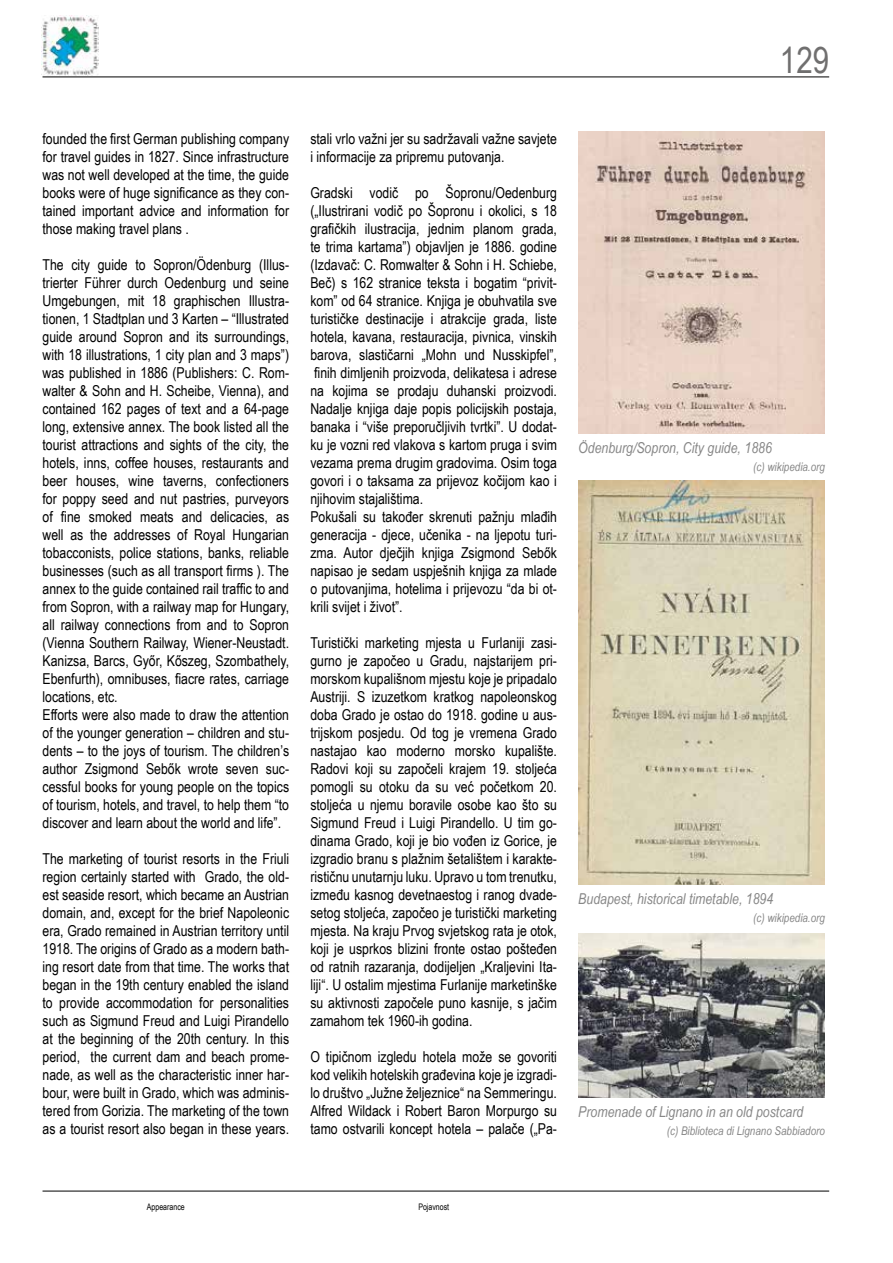
<style>
.page{position:relative;width:893px;height:1263px;background:#fff}
.page>*{position:absolute;margin:0;border:0;box-sizing:border-box;transform-origin:0 0}
.t1{font:36px "Arial Narrow";color:#706f6f}
.t2{font:15px/18px "Arial Narrow";color:#000;text-align:justify}
.t3{font:italic 15px "Arial Narrow";color:#878787}
.t4{font:italic 12px "Arial Narrow";color:#878787}
.t5{font:9px "Arial Narrow";color:#000;scale:.95 1}
</style>
<div class="page">
<hr style="left:43px;top:77px;width:786px;height:1px;background:#000">
<hr style="left:43px;top:1191px;width:786px;height:1px;background:#000">
<img style="left:41px;top:16px;width:58px;height:59px">
<img style="left:578px;top:132px;width:247px;height:302px">
<img style="left:578px;top:480px;width:247px;height:404px">
<img style="left:578px;top:933px;width:247px;height:164px">
<h1 class="t1" style="left:780px;top:34px;width:51px">129</h1>
<p class="t2" style="left:43px;top:129px;width:248px">founded the first German publishing company for travel guides in 1827. Since infrastructure was not well developed at the time, the guide books were of huge significance as they con&shy;tained important advice and information for those making travel plans .</p>
<p class="t2" style="left:43px;top:255px;width:248px;text-align:left">The city guide to Sopron/Ödenburg (Illus&shy;trierter Führer durch Oedenburg und seine Umgebungen, mit 18 graphischen Illustra&shy;tionen, 1 Stadtplan und 3 Karten – “Illustrated guide around Sopron and its surroundings, with 18 illustrations, 1 city plan and 3 maps”) was published in 1886 (Publishers: C. Rom&shy;walter &amp; Sohn and H. Scheibe, Vienna), and contained 162 pages of text and a 64-page long, extensive annex. The book listed all the tourist attractions and sights of the city, the hotels, inns, coffee houses, restaurants and beer houses, wine taverns, confectioners for poppy seed and nut pastries, purveyors of fine smoked meats and delicacies, as well as the addresses of Royal Hungarian tobacconists, police stations, banks, reliable businesses (such as all transport firms ). The annex to the guide contained rail traffic to and from Sopron, with a railway map for Hungary, all railway connections from and to Sopron (Vienna Southern Railway, Wiener-Neustadt.<br>Kanizsa, Barcs, Győr, Kőszeg, Szombathely, Ebenfurth), omnibuses, fiacre rates, carriage locations, etc.<br>Efforts were also made to draw the attention of the younger generation – children and stu&shy;dents – to the joys of tourism. The children’s author Zsigmond Sebők wrote seven suc&shy;cessful books for young people on the topics of tourism, hotels, and travel, to help them “to discover and learn about the world and life”.</p>
<p class="t2" style="left:43px;top:849px;width:248px">The marketing of tourist resorts in the Friuli region certainly started with Grado, the old&shy;est seaside resort, which became an Austrian domain, and, except for the brief Napoleonic era, Grado remained in Austrian territory until 1918. The origins of Grado as a modern bath&shy;ing resort date from that time. The works that began in the 19th century enabled the island to provide accommodation for personalities such as Sigmund Freud and Luigi Pirandello at the beginning of the 20th century. In this period, the current dam and beach prome&shy;nade, as well as the characteristic inner har&shy;bour, were built in Grado, which was adminis&shy;tered from Gorizia. The marketing of the town as a tourist resort also began in these years.</p>
<p class="t2" style="left:310px;top:129px;width:248px">stali vrlo važni jer su sadržavali važne savjete i informacije za pripremu putovanja.</p>
<p class="t2" style="left:310px;top:183px;width:248px;text-align:left">Gradski vodič po Šopronu/Oedenburg („Ilustrirani vodič po Šopronu i okolici, s 18 grafičkih ilustracija, jednim planom grada, te trima kartama”) objavljen je 1886. godine (Izdavač: C. Romwalter &amp; Sohn i H. Schiebe, Beč) s 162 stranice teksta i bogatim “privit&shy;kom” od 64 stranice. Knjiga je obuhvatila sve turističke destinacije i atrakcije grada, liste hotela, kavana, restauracija, pivnica, vinskih barova, slastičarni „Mohn und Nusskipfel”, finih dimljenih proizvoda, delikatesa i adrese na kojima se prodaju duhanski proizvodi.<br>Nadalje knjiga daje popis policijskih postaja, banaka i “više preporučljivih tvrtki”. U dodat&shy;ku je vozni red vlakova s kartom pruga i svim vezama prema drugim gradovima. Osim toga govori i o taksama za prijevoz kočijom kao i njihovim stajalištima.<br>Pokušali su također skrenuti pažnju mlađih generacija - djece, učenika - na ljepotu turi&shy;zma. Autor dječjih knjiga Zsigmond Sebők napisao je sedam uspješnih knjiga za mlade o putovanjima, hotelima i prijevozu “da bi ot&shy;krili svijet i život”.</p>
<p class="t2" style="left:310px;top:633px;width:248px">Turistički marketing mjesta u Furlaniji zasi&shy;gurno je započeo u Gradu, najstarijem pri&shy;morskom kupališnom mjestu koje je pripadalo Austriji. S izuzetkom kratkog napoleonskog doba Grado je ostao do 1918. godine u aus&shy;trijskom posjedu. Od tog je vremena Grado nastajao kao moderno morsko kupalište.<br>Radovi koji su započeli krajem 19. stoljeća pomogli su otoku da su već početkom 20. stoljeća u njemu boravile osobe kao što su Sigmund Freud i Luigi Pirandello. U tim go&shy;dinama Grado, koji je bio vođen iz Gorice, je izgradio branu s plažnim šetalištem i karakte&shy;rističnu unutarnju luku. Upravo u tom trenutku, između kasnog devetnaestog i ranog dvade&shy;setog stoljeća, započeo je turistički marketing mjesta. Na kraju Prvog svjetskog rata je otok, koji je usprkos blizini fronte ostao pošteđen od ratnih razaranja, dodijeljen „Kraljevini Ita&shy;liji“. U ostalim mjestima Furlanije marketinške su aktivnosti započele puno kasnije, s jačim zamahom tek 1960-ih godina.</p>
<p class="t2" style="left:310px;top:1047px;width:248px">O tipičnom izgledu hotela može se govoriti kod velikih hotelskih građevina koje je izgradi&shy;lo društvo „Južne željeznice“ na Semmeringu.<br>Alfred Wildack i Robert Baron Morpurgo su tamo ostvarili koncept hotela – palače („Pa-</p>
<p class="t3" style="left:578px;top:437px;width:195px">Ödenburg/Sopron, City guide, 1886</p>
<p class="t4" style="left:753px;top:459px;width:73px">(c) wikipedia.org</p>
<p class="t3" style="left:578px;top:888px;width:196px">Budapest, historical timetable, 1894</p>
<p class="t4" style="left:753px;top:909px;width:73px">(c) wikipedia.org</p>
<p class="t3" style="left:578px;top:1101px;width:226px">Promenade of Lignano in an old postcard</p>
<p class="t4" style="left:667px;top:1122px;width:160px">(c) Biblioteca di Lignano Sabbiadoro</p>
<p class="t5" style="left:147px;top:1200px;width:41px">Appearance</p>
<p class="t5" style="left:418px;top:1200px;width:34px">Pojavnost</p>
</div>
